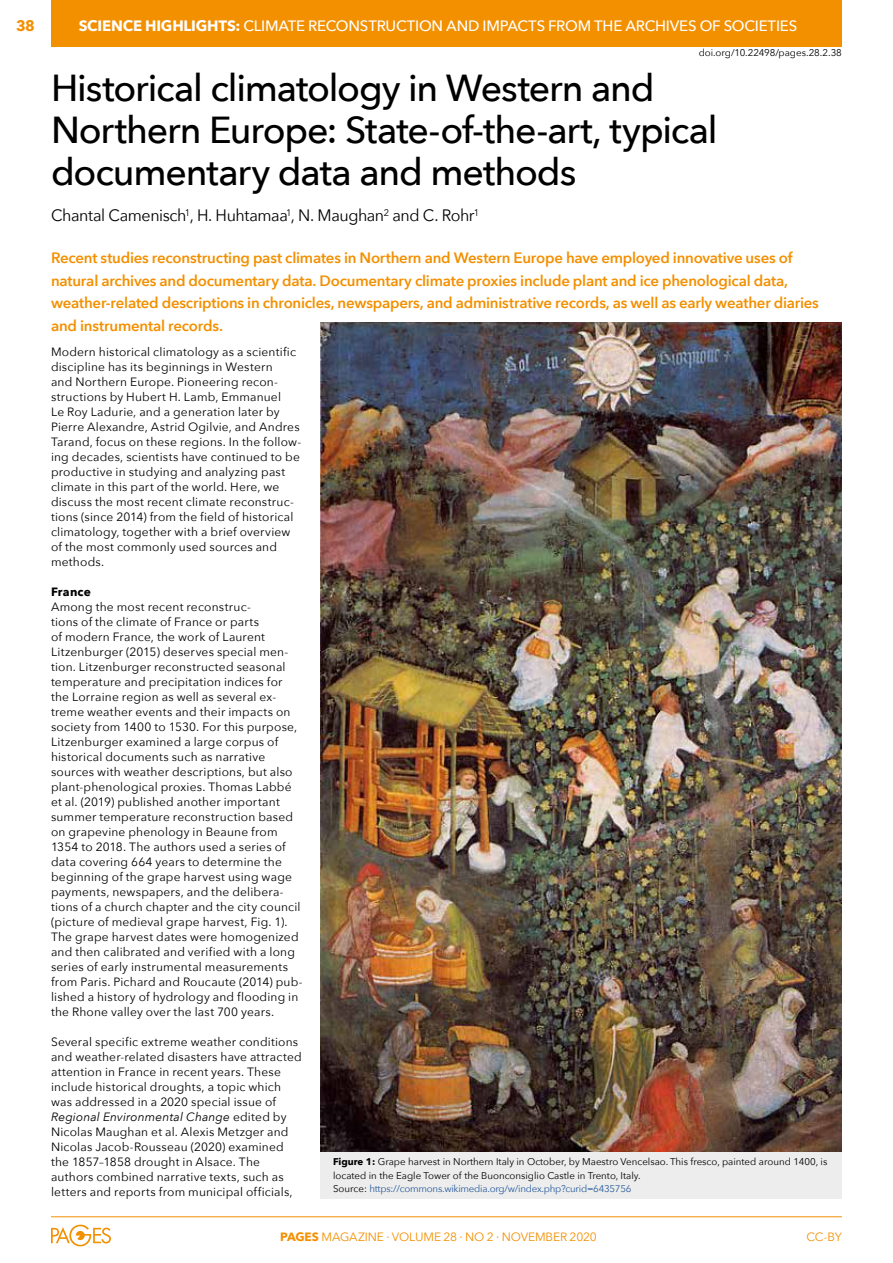
<style>
.page{position:relative;width:893px;height:1263px;background:#fff}
.page>*{position:absolute;margin:0;border:0;box-sizing:border-box;transform-origin:0 0}
.t1{font:500 37.5px/42px "Avenir Next";letter-spacing:-.025em;color:#000}
.t2{font:16.5px "Avenir Next";letter-spacing:-.025em;color:#000}
.t3{font:600 15px/22.5px "Avenir Next";letter-spacing:-.015em;color:#f39000}
.t4{font:500 15px "Avenir Next";letter-spacing:-.015em;color:#fff}
.t5{font:700 15px "Avenir Next";color:#f39000}
.t6{font:12px/15px "Avenir Next";letter-spacing:.015em;color:#000}
.t7{font:12px "Avenir Next";letter-spacing:-.01em;color:#f39000}
.t8{font:700 12px "Avenir Next";letter-spacing:.02em;color:#000}
.t9{font:9.75px/13.5px "Avenir Next";color:#000}
.s1{font-weight:700}
.s2{font-style:italic}
.s3{color:#275b9b}
</style>
<div class="page">
<hr style="left:51px;top:1216px;width:791px;height:1px;background:#f39000">
<svg style="left:51px;top:1225px;width:60px;height:21px"></svg>
<div style="left:51px;top:0;width:791px;height:46px;background:#f39000"></div>
<div style="left:320px;top:1151px;width:522px;height:48px;background:#ededed"></div>
<img style="left:321px;top:322px;width:521px;height:829px">
<p class="t5" style="left:16px;top:13px;width:20px">38</p>
<p class="t4" style="left:79px;top:13px;width:558px"><span class="s1">SCIENCE HIGHLIGHTS:</span> Climate Reconstruction an d I mpacts from the Arc</p>
<p class="t4" style="left:655px;top:13px;width:144px">hives of Societies</p>
<p class="t9" style="left:699px;top:46px;width:145px">doi.org/10.22498/pages.28.2.38</p>
<h1 class="t1" style="left:51px;top:66px;width:668px">H istorical climatology in Western and<br>Northern Europe: State-of-the-art, typical documentary data and methods</h1>
<h2 class="t2" style="left:51px;top:202px;width:430px">Chantal Camenisch<sup>1</sup>, H. Huhtamaa<sup>1</sup>, N. Maughan<sup>2</sup> and C. Rohr<sup>1</sup></h2>
<p class="t3" style="left:51px;top:246px;width:769px">Recent studies reconstructing past climates in Northern and Western Europe have employed innovative uses of natural archives and documentary data. Documentary climate proxies include plant and ice phenological data, weather-related descriptions in chronicles, newspapers, and administrative records, as well as early weather diaries and instrumental records.</p>
<p class="t6" style="left:51px;top:344px;width:252px">Modern historical climatology as a scientific discipline has its beginnings in Western<br>and Northern Europe. Pioneering recon&shy;structions by Hubert H. Lamb, Emmanuel<br>Le Roy Ladurie, and a generation later by Pierre Alexandre, Astrid Ogilvie, and Andres Tarand, focus on these regions. In the follow&shy;ing decades, scientists have continued to be productive in studying and analyzing past climate in this part of the world. Here, we discuss the most recent climate reconstruc&shy;tions (since 2014) from the field of historical climatology, together with a brief overview of the most commonly used sources and methods.</p>
<p class="t8" style="left:51px;top:582px;width:41px">France</p>
<p class="t6" style="left:51px;top:599px;width:253px">Among the most recent reconstruc-<br>tions of the climate of France or parts<br>of modern France, the work of Laurent Litzenburger (2015) deserves special men&shy;tion. Litzenburger reconstructed seasonal temperature and precipitation indices for the Lorraine region as well as several ex&shy;treme weather events and their impacts on society from 1400 to 1530. For this purpose, Litzenburger examined a large corpus of historical documents such as narrative sources with weather descriptions, but also plant-phenological proxies. Thomas Labbé et al. (2019) published another important summer temperature reconstruction based on grapevine phenology in Beaune from 1354 to 2018. The authors used a series of data covering 664 years to determine the beginning of the grape harvest using wage payments, newspapers, and the delibera&shy;tions of a church chapter and the city council (picture of medieval grape harvest, Fig. 1).<br>The grape harvest dates were homogenized and then calibrated and verified with a long series of early instrumental measurements from Paris. Pichard and Roucaute (2014) pub&shy;lished a history of hydrology and flooding in the Rhone valley over the last 700 years.</p>
<p class="t6" style="left:51px;top:1034px;width:252px">Several specific extreme weather conditions and weather-related disasters have attracted attention in France in recent years. These include historical droughts, a topic which was addressed in a 2020 special issue of <span class="s2">Regional Environmental Change</span> edited by Nicolas Maughan et al. Alexis Metzger and Nicolas Jacob-Rousseau (2020) examined the 1857–1858 drought in Alsace. The authors combined narrative texts, such as letters and reports from municipal officials,</p>
<p class="t9" style="left:333px;top:1155px;width:496px"><span class="s1">Figure 1:</span> Grape harvest in Northern Italy in October, by Maestro Vencelsao. This fresco, painted around 1400, is located in the Eagle Tower of the B uonconsiglio Castle in Trento, Italy.<br>Source: <span class="s3">https://commons.wikimedia.org/w/index.php?curid=6435756</span></p>
<p class="t7" style="left:280px;top:1227px;width:240px"><span class="s1">PAGES</span> MAGAZINE ∙ VOLUME 28 ∙ NO 2 ∙ Novem</p>
<p class="t7" style="left:546px;top:1227px;width:53px">ber 2020</p>
<p class="t7" style="left:807px;top:1227px;width:37px">CC-BY</p>
</div>
